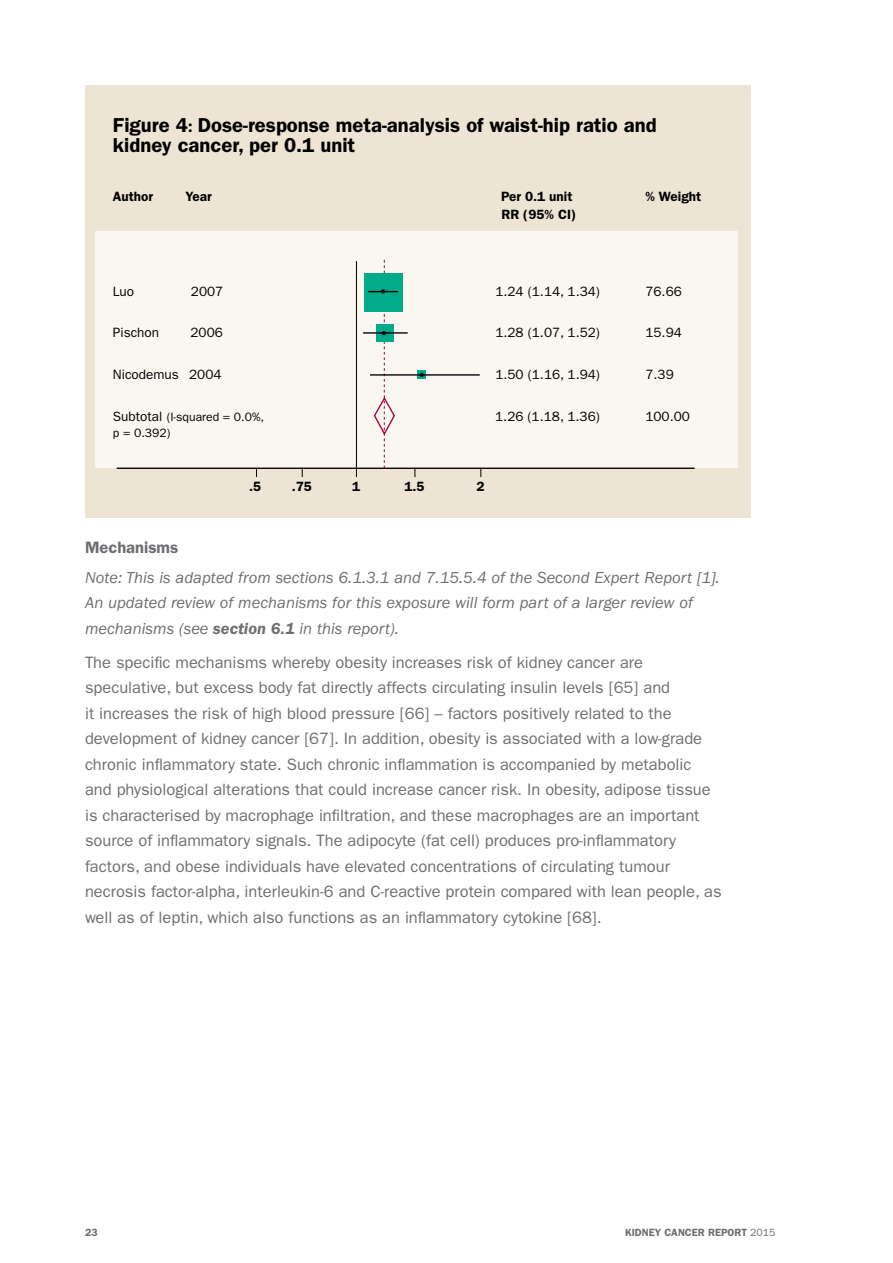
<style>
.page{position:relative;width:893px;height:1263px;background:#fff}
.page>*{position:absolute;margin:0;border:0;box-sizing:border-box;transform-origin:0 0}
.t1{font:600 20.25px/20.2px "ITC Franklin Gothic Std";color:#000}
.t2{font:16.5px/25.5px "ITC Franklin Gothic Std";color:#6d6e71}
.t3{font:italic 16.5px/25.5px "ITC Franklin Gothic Std";color:#6d6e71}
.t4{font:600 16.5px "ITC Franklin Gothic Std";color:#6d6e71}
.t5{font:13.5px "ITC Franklin Gothic Std";color:#000}
.t6{font:600 13.5px "ITC Franklin Gothic Std";color:#000}
.t7{font:12.15px "ITC Franklin Gothic Std";color:#000}
.t8{font:600 10.5px "ITC Franklin Gothic Std";color:#6d6e71}
.s1{font-size:16.5px}
.s2{font-size:13.5px}
.s3{font-weight:600}
.s4{font-weight:400}
</style>
<div class="page">
<div style="left:85px;top:85px;width:665px;height:432px;background:#eee4d3"></div>
<div style="left:95px;top:231px;width:643px;height:237px;background:#faf6f0"></div>
<hr style="left:117px;top:468px;width:578px;height:1px;background:#000">
<hr style="left:356px;top:261px;width:1px;height:216px;background:#000">
<svg style="left:418px;top:371px;width:8px;height:8px"></svg>
<div style="left:364px;top:273px;width:38px;height:38px;background:#00ab8a"></div>
<hr style="left:370px;top:374px;width:110px;height:2px;background:#000">
<hr style="left:368px;top:291px;width:30px;height:1px;background:#000">
<hr style="left:363px;top:332px;width:45px;height:2px;background:#000">
<svg style="left:373px;top:260px;width:23px;height:208px"></svg>
<p class="t1" style="left:113px;top:115px;width:545px">Figure 4<span class="s1">:</span> Dose-response meta-analysis of waist-hip ratio and kidney cancer, per 0.1 unit</p>
<p class="t6" style="left:113px;top:189px;width:42px">Author</p>
<p class="t6" style="left:186px;top:189px;width:28px">Year</p>
<p class="t6" style="left:501px;top:189px;width:73px">Per 0.1 unit</p>
<p class="t6" style="left:645px;top:189px;width:57px">% Weight</p>
<p class="t6" style="left:501px;top:206px;width:76px">RR (95% CI)</p>
<p class="t5" style="left:113px;top:283px;width:23px">Luo</p>
<p class="t5" style="left:191px;top:283px;width:34px">2007</p>
<p class="t5" style="left:495px;top:283px;width:106px">1.24 (1.14, 1.34)</p>
<p class="t5" style="left:645px;top:283px;width:38px">76.66</p>
<p class="t5" style="left:113px;top:325px;width:48px">Pischon</p>
<p class="t5" style="left:190px;top:325px;width:34px">2006</p>
<p class="t5" style="left:495px;top:325px;width:106px">1.28 (1.07, 1.52)</p>
<p class="t5" style="left:645px;top:325px;width:38px">15.94</p>
<p class="t5" style="left:113px;top:367px;width:110px">Nicodemus 2004</p>
<p class="t5" style="left:495px;top:367px;width:106px">1.50 (1.16, 1.94)</p>
<p class="t5" style="left:645px;top:367px;width:30px">7.39</p>
<p class="t7" style="left:113px;top:410px;width:153px"><span class="s2">Subtotal</span> (I-squared = 0.0%,</p>
<p class="t5" style="left:495px;top:408px;width:106px">1.26 (1.18, 1.36)</p>
<p class="t5" style="left:645px;top:408px;width:46px">100.00</p>
<p class="t7" style="left:113px;top:426px;width:59px">p = 0.392)</p>
<p class="t6" style="left:249px;top:478px;width:14px">.5</p>
<p class="t6" style="left:292px;top:478px;width:22px">.75</p>
<p class="t6" style="left:352px;top:478px;width:10px">1</p>
<p class="t6" style="left:404px;top:478px;width:22px">1.5</p>
<p class="t6" style="left:476px;top:478px;width:10px">2</p>
<p class="t4" style="left:85px;top:537px;width:95px">Mechanisms</p>
<p class="t3" style="left:85px;top:564px;width:636px">Note: This is adapted from sections 6.1.3.1 and 7.15.5.4 of the Second Expert Report [1].<br>An updated review of mechanisms for this exposure will form part of a larger review of mechanisms (see <span class="s3">section 6.1</span> in this report).</p>
<p class="t2" style="left:85px;top:649px;width:638px">The specific mechanisms whereby obesity increases risk of kidney cancer are speculative, but excess body fat directly affects circulating insulin levels [65] and<br>it increases the risk of high blood pressure [66] – factors positively related to the development of kidney cancer [67]. In addition, obesity is associated with a low-grade chronic inflammatory state. Such chronic inflammation is accompanied by metabolic and physiological alterations that could increase cancer risk. In obesity, adipose tissue is characterised by macrophage infiltration, and these macrophages are an important source of inflammatory signals. The adipocyte (fat cell) produces pro-inflammatory factors, and obese individuals have elevated concentrations of circulating tumour necrosis factor-alpha, interleukin-6 and C-reactive protein compared with lean people, as well as of leptin, which also functions as an inflammatory cytokine [68].</p>
<p class="t8" style="left:85px;top:1226px;width:14px">23</p>
<p class="t8" style="left:625px;top:1226px;width:152px">KIDNEY CANCER REPORT <span class="s4">2015</span></p>
</div>
